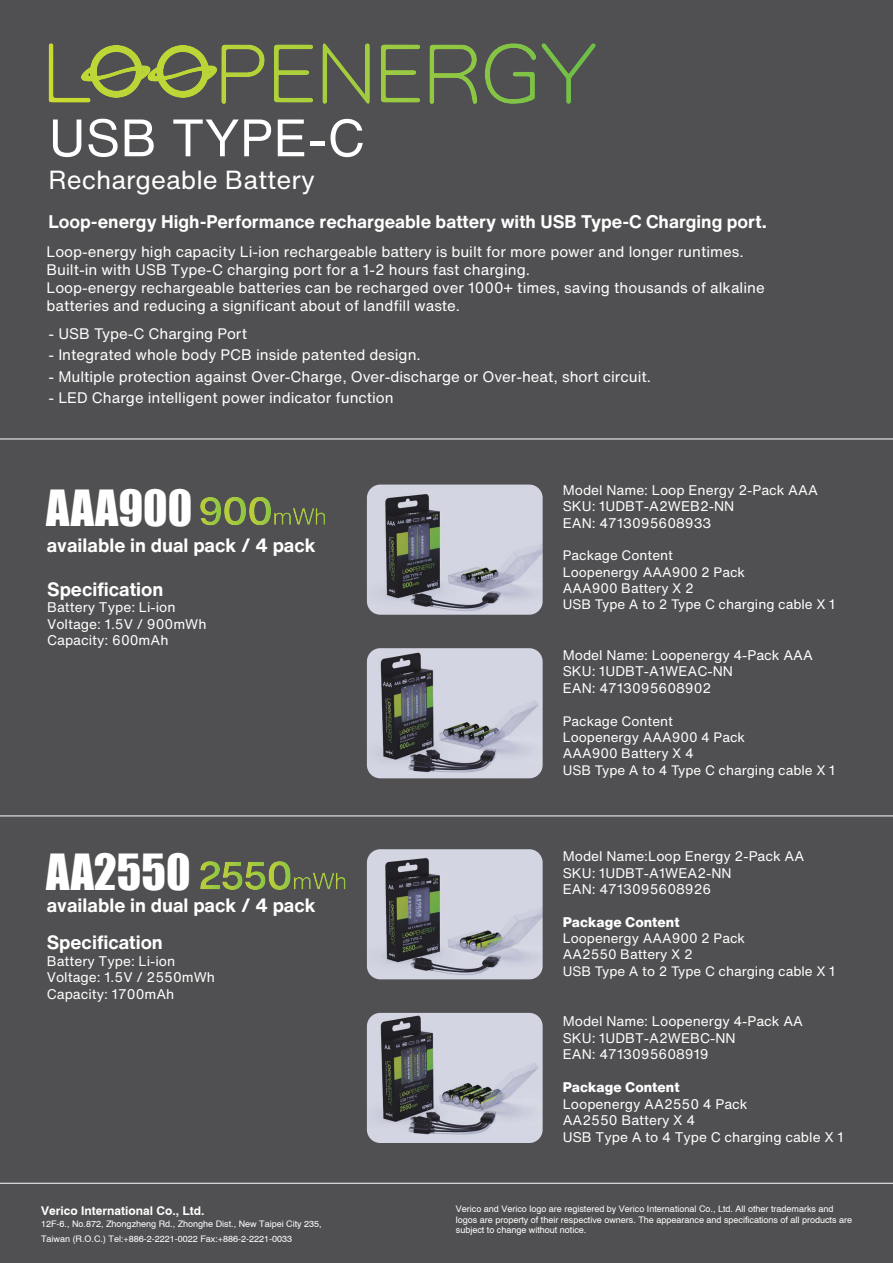
<style>
.page{position:relative;width:893px;height:1263px;background:#505052}
.page>*{position:absolute;margin:0;border:0;box-sizing:border-box;transform-origin:0 0}
.t1{font:51.6px "Helvetica Now Text";color:#fff}
.t2{font:45.75px "Impact";color:#fff}
.t3{font:25.8px "Helvetica Now Text";color:#fff}
.t4{font:700 19.05px/36.9px "Helvetica Now Text";color:#fff}
.t5{font:700 18px "Helvetica Now Text";color:#fff}
.t6{font:15px/18px "Helvetica Now Text";color:#fff}
.t7{font:13.8px/16.5px "Helvetica Now Text";color:#fff}
.t8{font:800 13.8px "Helvetica Now Text";color:#fff}
.t9{font:13.5px/16.4px "Helvetica Now Text";color:#fff}
.t10{font:700 12px "Helvetica";color:#fff}
.t11{font:9px/10.5px "Helvetica";color:#fff}
</style>
<div class="page">
<hr style="left:0;top:1183px;width:893px;height:1px;background:#fff">
<hr style="left:0;top:815px;width:893px;height:1px;background:#fff">
<hr style="left:0;top:439px;width:893px;height:1px;background:#fff">
<img style="left:49px;top:43px;width:42px;height:60px">
<img style="left:221px;top:45px;width:44px;height:59px">
<img style="left:274px;top:44px;width:39px;height:59px">
<img style="left:322px;top:43px;width:48px;height:61px">
<img style="left:381px;top:44px;width:39px;height:59px">
<img style="left:429px;top:45px;width:48px;height:59px">
<img style="left:485px;top:43px;width:51px;height:61px">
<img style="left:541px;top:43px;width:55px;height:61px">
<img style="left:151px;top:45px;width:66px;height:53px">
<img style="left:81px;top:45px;width:70px;height:53px">
<img style="left:367px;top:648px;width:176px;height:130px">
<img style="left:367px;top:484px;width:176px;height:131px">
<img style="left:200px;top:497px;width:21px;height:28px">
<img style="left:224px;top:497px;width:22px;height:28px">
<img style="left:249px;top:497px;width:22px;height:28px">
<img style="left:274px;top:512px;width:17px;height:13px">
<img style="left:293px;top:508px;width:32px;height:17px">
<img style="left:200px;top:861px;width:20px;height:28px">
<img style="left:222px;top:862px;width:21px;height:28px">
<img style="left:245px;top:862px;width:21px;height:28px">
<img style="left:268px;top:861px;width:23px;height:29px">
<img style="left:294px;top:877px;width:17px;height:12px">
<img style="left:313px;top:872px;width:33px;height:17px">
<img style="left:367px;top:1013px;width:176px;height:130px">
<img style="left:367px;top:849px;width:176px;height:130px">
<h1 class="t1" style="left:49px;top:119px;width:318px">USB TYPE-C</h1>
<h3 class="t3" style="left:49px;top:171px;width:268px">Rechargeable Battery</h3>
<p class="t5" style="left:49px;top:215px;width:720px">Loop-energy High-Performance rechargeable battery with USB Type-C Charging port.</p>
<p class="t6" style="left:46px;top:244px;width:720px">Loop-energy high capacity Li-ion rechargeable battery is built for more power and longer runtimes.<br>Built-in with USB Type-C charging port for a 1-2 hours fast charging.<br>Loop-energy rechargeable batteries can be recharged over 1000+ times, saving thousands of alkaline batteries and reducing a significant about of landfill waste.</p>
<p class="t6" style="left:49px;top:326px;width:200px">- USB Type-C Charging Port</p>
<p class="t6" style="left:49px;top:347px;width:374px">- Integrated whole body PCB inside patented design.</p>
<p class="t6" style="left:49px;top:369px;width:604px">- Multiple protection against Over-Charge, Over-discharge or Over-heat, short circuit.</p>
<p class="t6" style="left:49px;top:390px;width:347px">- LED Charge intelligent power indicator function</p>
<h2 class="t2" style="left:46px;top:483px;width:147px">AAA900</h2>
<p class="t4" style="left:47px;top:529px;width:271px">available in dual pack / 4 pack</p>
<p class="t4" style="left:47px;top:570px;width:118px">Specification</p>
<p class="t7" style="left:47px;top:601px;width:161px">Battery Type: Li-ion<br>Voltage: 1.5V / 900mWh<br>Capacity: 600mAh</p>
<p class="t7" style="left:563px;top:483px;width:257px">Model Name: Loop Energy 2-Pack AAA<br>SKU: 1UDBT-A2WEB2-NN<br>EAN: 4713095608933</p>
<p class="t9" style="left:563px;top:549px;width:274px">Package Content<br>Loopenergy AAA900 2 Pack<br>AAA900 Battery X 2<br>USB Type A to 2 Type C charging cable X 1</p>
<p class="t7" style="left:563px;top:648px;width:252px">Model Name: Loopenergy 4-Pack AAA<br>SKU: 1UDBT-A1WEAC-NN<br>EAN: 4713095608902</p>
<p class="t9" style="left:563px;top:714px;width:274px">Package Content<br>Loopenergy AAA900 4 Pack<br>AAA900 Battery X 4<br>USB Type A to 4 Type C charging cable X 1</p>
<h2 class="t2" style="left:46px;top:848px;width:146px">AA2550</h2>
<p class="t4" style="left:47px;top:889px;width:271px">available in dual pack / 4 pack<br>Specification</p>
<p class="t7" style="left:47px;top:954px;width:170px">Battery Type: Li-ion<br>Voltage: 1.5V / 2550mWh<br>Capacity: 1700mAh</p>
<p class="t7" style="left:563px;top:849px;width:243px">Model Name:Loop Energy 2-Pack AA<br>SKU: 1UDBT-A1WEA2-NN<br>EAN: 4713095608926</p>
<p class="t8" style="left:563px;top:917px;width:118px">Package Content</p>
<p class="t9" style="left:563px;top:932px;width:274px">Loopenergy AAA900 2 Pack<br>AA2550 Battery X 2<br>USB Type A to 2 Type C charging cable X 1</p>
<p class="t7" style="left:563px;top:1014px;width:242px">Model Name: Loopenergy 4-Pack AA<br>SKU: 1UDBT-A2WEBC-NN<br>EAN: 4713095608919</p>
<p class="t8" style="left:563px;top:1082px;width:118px">Package Content</p>
<p class="t7" style="left:563px;top:1097px;width:282px">Loopenergy AA2550 4 Pack<br>AA2550 Battery X 4<br>USB Type A to 4 Type C charging cable X 1</p>
<p class="t10" style="left:41px;top:1206px;width:165px">Verico International Co., Ltd.</p>
<p class="t11" style="left:41px;top:1217px;width:282px;line-height:15px">12F-6., No.872, Zhongzheng Rd., Zhonghe Dist., New Taipei City 235,<br>Taiwan (R.O.C.) Tel:+886-2-2221-0022 Fax:+886-2-2221-0033</p>
<p class="t11" style="left:456px;top:1205px;width:398px">Verico and Verico logo are registered by Verico International Co., Ltd. All other trademarks and logos are property of their respective owners. The appearance and specifications of all products are subject to change without notice.</p>
</div>
